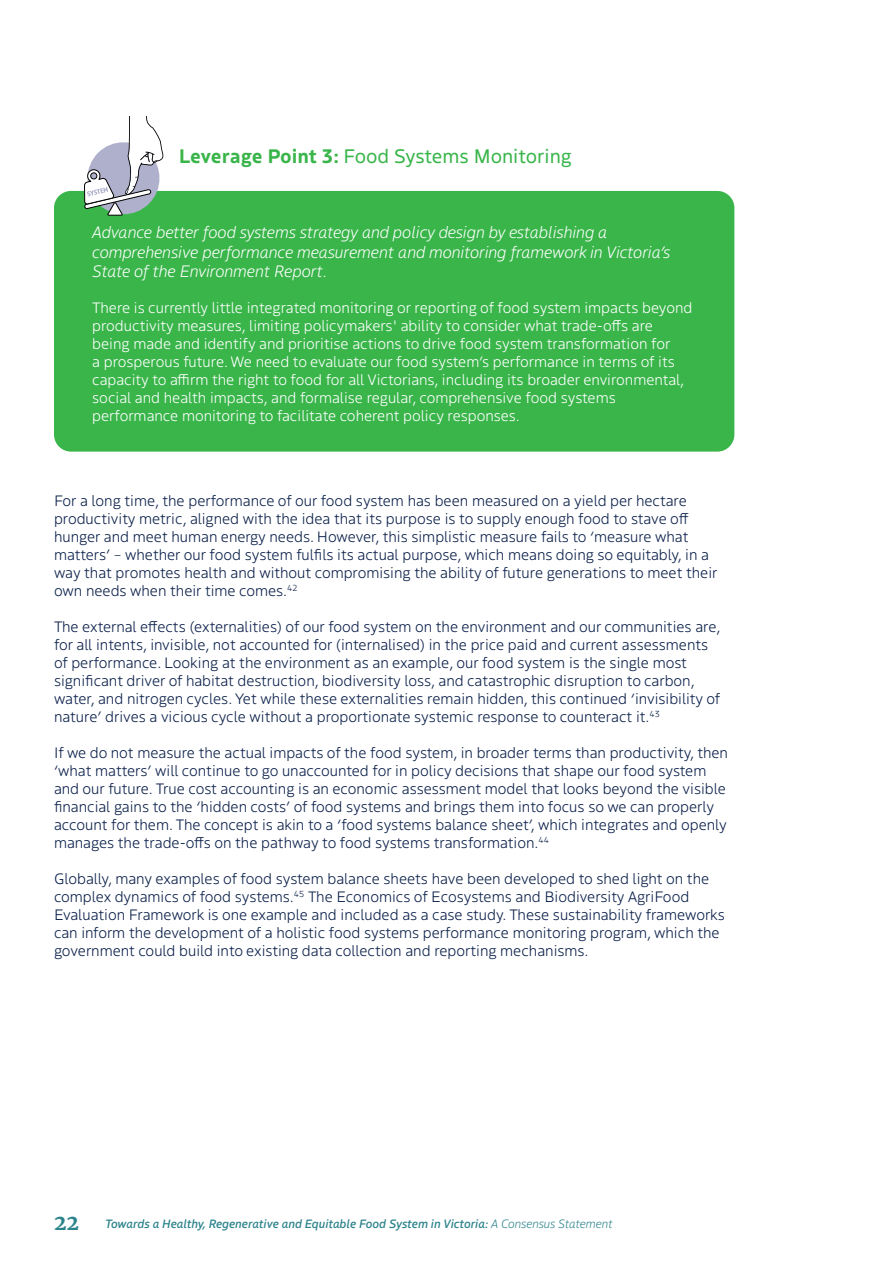
<style>
.page{position:relative;width:893px;height:1263px;background:#fff}
.page>*{position:absolute;margin:0;border:0;box-sizing:border-box;transform-origin:0 0}
.t1{font:19.5px "Boreal";color:#39b54a}
.t2{font:italic 300 16.5px/19.8px "Boreal";color:#fff}
.t3{font:300 15px/18px "Boreal";color:#0b204a}
.t4{font:300 15px/18px "Boreal";color:#fff}
.t5{font:italic 500 12px "Boreal";letter-spacing:-.005em;color:#2c838c}
.s1{font-weight:700}
.s2{font-family:"Merriweather";font-weight:700;font-style:normal;font-size:21px}
.s3{font-weight:300}
</style>
<div class="page">
<div style="left:54px;top:191px;width:680px;height:261px;background:#39b54a;border-radius:17px"></div>
<svg style="left:84px;top:116px;width:80px;height:100px"></svg>
<p class="t1" style="left:179px;top:141px;width:394px"><span class="s1">Leverage Point 3:</span> Food Systems Monitoring</p>
<p class="t2" style="left:92px;top:221px;width:579px">Advance better food systems strategy and policy design by establishing a comprehensive performance measurement and monitoring framework in Victoria’s<br>State of the Environment Report.</p>
<p class="t4" style="left:92px;top:298px;width:602px">There is currently little integrated monitoring or reporting of food system impacts beyond productivity measures, limiting policymakers' ability to consider what trade-offs are being made and identify and prioritise actions to drive food system transformation for<br>a prosperous future. We need to evaluate our food system’s performance in terms of its capacity to affirm the right to food for all Victorians, including its broader environmental, social and health impacts, and formalise regular, comprehensive food systems performance monitoring to facilitate coherent policy responses.</p>
<p class="t3" style="left:54px;top:490px;width:665px">For a long time, the performance of our food system has been measured on a yield per hectare productivity metric, aligned with the idea that its purpose is to supply enough food to stave off hunger and meet human energy needs. However, this simplistic measure fails to ‘measure what matters’ – whether our food system fulfils its actual purpose, which means doing so equitably, in a way that promotes health and without compromising the ability of future generations to meet their own needs when their time comes.<sup>42</sup></p>
<p class="t3" style="left:54px;top:616px;width:668px">The external effects (externalities) of our food system on the environment and our communities are, for all intents, invisible, not accounted for (internalised) in the price paid and current assessments of performance. Looking at the environment as an example, our food system is the single most significant driver of habitat destruction, biodiversity loss, and catastrophic disruption to carbon, water, and nitrogen cycles. Yet while these externalities remain hidden, this continued ‘invisibility of nature’ drives a vicious cycle without a proportionate systemic response to counteract it.<sup>43</sup></p>
<p class="t3" style="left:54px;top:742px;width:675px">If we do not measure the actual impacts of the food system, in broader terms than productivity, then ‘what matters’ will continue to go unaccounted for in policy decisions that shape our food system and our future. True cost accounting is an economic assessment model that looks beyond the visible financial gains to the ‘hidden costs’ of food systems and brings them into focus so we can properly account for them. The concept is akin to a ‘food systems balance sheet’, which integrates and openly manages the trade-offs on the pathway to food systems transformation.<sup>44</sup></p>
<p class="t3" style="left:54px;top:868px;width:672px">Globally, many examples of food system balance sheets have been developed to shed light on the complex dynamics of food systems.<sup>45</sup> The Economics of Ecosystems and Biodiversity AgriFood Evaluation Framework is one example and included as a case study. These sustainability frameworks can inform the development of a holistic food systems performance monitoring program, which the government could build into existing data collection and reporting mechanisms.</p>
<p class="t5" style="left:54px;top:1214px;width:560px"><span class="s2">22</span> Towards a Healthy, Regenerative and Equitable Food System in Victoria: <span class="s3">A Consensus Statement</span></p>
</div>
